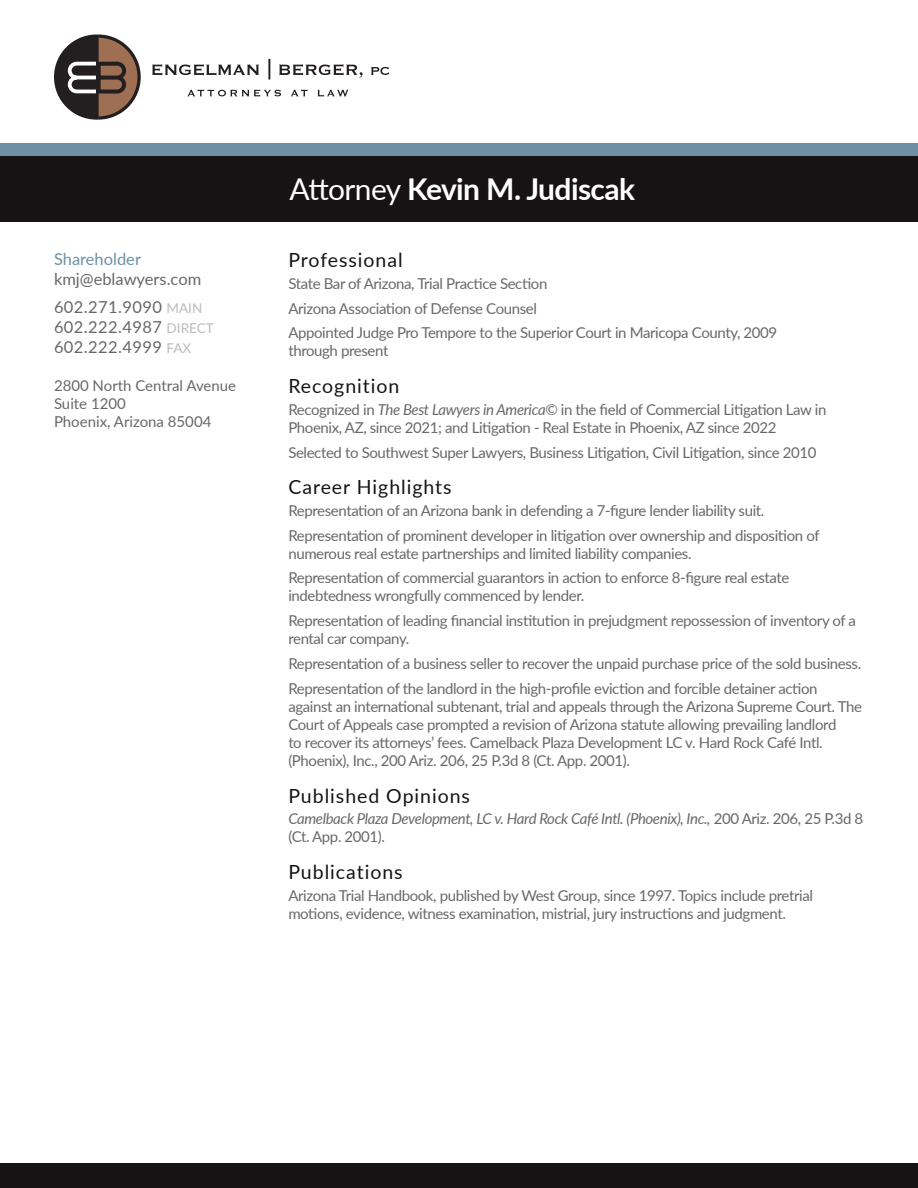
<style>
.page{position:relative;width:918px;height:1188px;background:#fff}
.page>*{position:absolute;margin:0;border:0;box-sizing:border-box;transform-origin:0 0}
.t1{font:700 30px "Lato";letter-spacing:-.02em;color:#fff}
.t2{font:19.5px "Lato";letter-spacing:.05em;color:#151314}
.t3{font:16.5px "Lato";letter-spacing:.025em;color:#686868}
.t4{font:16.5px/19.8px "Lato";color:#686868}
.t5{font:15px/18px "Lato";letter-spacing:-.025em;color:#686868}
.t6{font:italic 15px/18px "Lato";letter-spacing:-.025em;color:#686868}
.t7{font:15px "Lato";color:#686868}
.s1{color:#6d90a5}
.s2{font-size:13.5px;color:#bcbbbb}
.s3{font-weight:400}
.s4{font-style:italic}
.s5{font-style:normal}
</style>
<div class="page">
<div style="left:0;top:143px;width:918px;height:25px;background:#6d90a5"></div>
<div style="left:0;top:156px;width:918px;height:66px;background:#151314"></div>
<div style="left:0;top:1163px;width:918px;height:25px;background:#151314"></div>
<svg style="left:152px;top:64px;width:107px;height:11px"></svg>
<svg style="left:279px;top:64px;width:84px;height:14px"></svg>
<svg style="left:371px;top:67px;width:18px;height:8px"></svg>
<svg style="left:187px;top:90px;width:94px;height:7px"></svg>
<svg style="left:291px;top:90px;width:17px;height:6px"></svg>
<svg style="left:318px;top:90px;width:30px;height:7px"></svg>
<hr style="left:268px;top:59px;width:2px;height:21px;background:#231f20">
<svg style="left:54px;top:34px;width:87px;height:86px"></svg>
<p class="t4" style="left:54px;top:248px;width:149px"><span class="s1">Shareholder </span>kmj@eblawyers.com</p>
<p class="t3" style="left:54px;top:295px;width:150px">602.271.9090 <span class="s2">MAIN</span></p>
<p class="t3" style="left:54px;top:315px;width:161px">602.222.4987 <span class="s2">DIRECT</span></p>
<p class="t3" style="left:54px;top:335px;width:139px">602.222.4999 <span class="s2">FAX</span></p>
<p class="t7" style="left:54px;top:374px;width:184px">2800 North Central Avenue</p>
<p class="t7" style="left:54px;top:392px;width:73px">Suite 1200</p>
<p class="t7" style="left:54px;top:410px;width:159px">Phoenix, Arizona 85004</p>
<p class="t1" style="left:290px;top:167px;width:347px"><span class="s3">Attorney</span> Kevin M. Judiscak</p>
<p class="t2" style="left:288px;top:246px;width:116px">Professional</p>
<p class="t5" style="left:288px;top:274px;width:261px">State Bar of Arizona, Trial Practice Section</p>
<p class="t5" style="left:288px;top:299px;width:250px">Arizona Association of Defense Counsel</p>
<p class="t5" style="left:288px;top:323px;width:490px">Appointed Judge Pro Tempore to the Superior Court in Maricopa County, 2009 through present</p>
<p class="t2" style="left:288px;top:372px;width:113px">Recognition</p>
<p class="t5" style="left:288px;top:400px;width:540px">Recognized in <span class="s4">The Best Lawyers in America</span>© in the field of Commercial Litigation Law in<br>Phoenix, AZ, since 2021; and Litigation - Real Estate in Phoenix, AZ since 2022</p>
<p class="t5" style="left:288px;top:443px;width:530px">Selected to Southwest Super Lawyers, Business Litigation, Civil Litigation, since 2010</p>
<p class="t2" style="left:288px;top:473px;width:165px">Career Highlights</p>
<p class="t5" style="left:288px;top:501px;width:478px">Representation of an Arizona bank in defending a 7-figure lender liability suit.</p>
<p class="t5" style="left:288px;top:526px;width:533px">Representation of prominent developer in litigation over ownership and disposition of numerous real estate partnerships and limited liability companies.</p>
<p class="t5" style="left:288px;top:568px;width:502px">Representation of commercial guarantors in action to enforce 8-figure real estate indebtedness wrongfully commenced by lender.</p>
<p class="t5" style="left:288px;top:611px;width:569px">Representation of leading financial institution in prejudgment repossession of inventory of a rental car company.</p>
<p class="t5" style="left:288px;top:654px;width:574px">Representation of a business seller to recover the unpaid purchase price of the sold business.</p>
<p class="t5" style="left:288px;top:679px;width:575px">Representation of the landlord in the high-profile eviction and forcible detainer action against an international subtenant, trial and appeals through the Arizona Supreme Court. The Court of Appeals case prompted a revision of Arizona statute allowing prevailing landlord<br>to recover its attorneys’ fees. Camelback Plaza Development LC v. Hard Rock Café Intl. (Phoenix), Inc., 200 Ariz. 206, 25 P.3d 8 (Ct. App. 2001).</p>
<p class="t2" style="left:288px;top:782px;width:183px">Published Opinions</p>
<p class="t6" style="left:288px;top:809px;width:576px">Camelback Plaza Development, LC v. Hard Rock Café Intl. (Phoenix), Inc., <span class="s5">200 Ariz. 206, 25 P.3d 8 (Ct. App. 2001).</span></p>
<p class="t2" style="left:288px;top:858px;width:116px">Publications</p>
<p class="t5" style="left:288px;top:885px;width:526px">Arizona Trial Handbook, published by West Group, since 1997. Topics include pretrial motions, evidence, witness examination, mistrial, jury instructions and judgment.</p>
</div>
